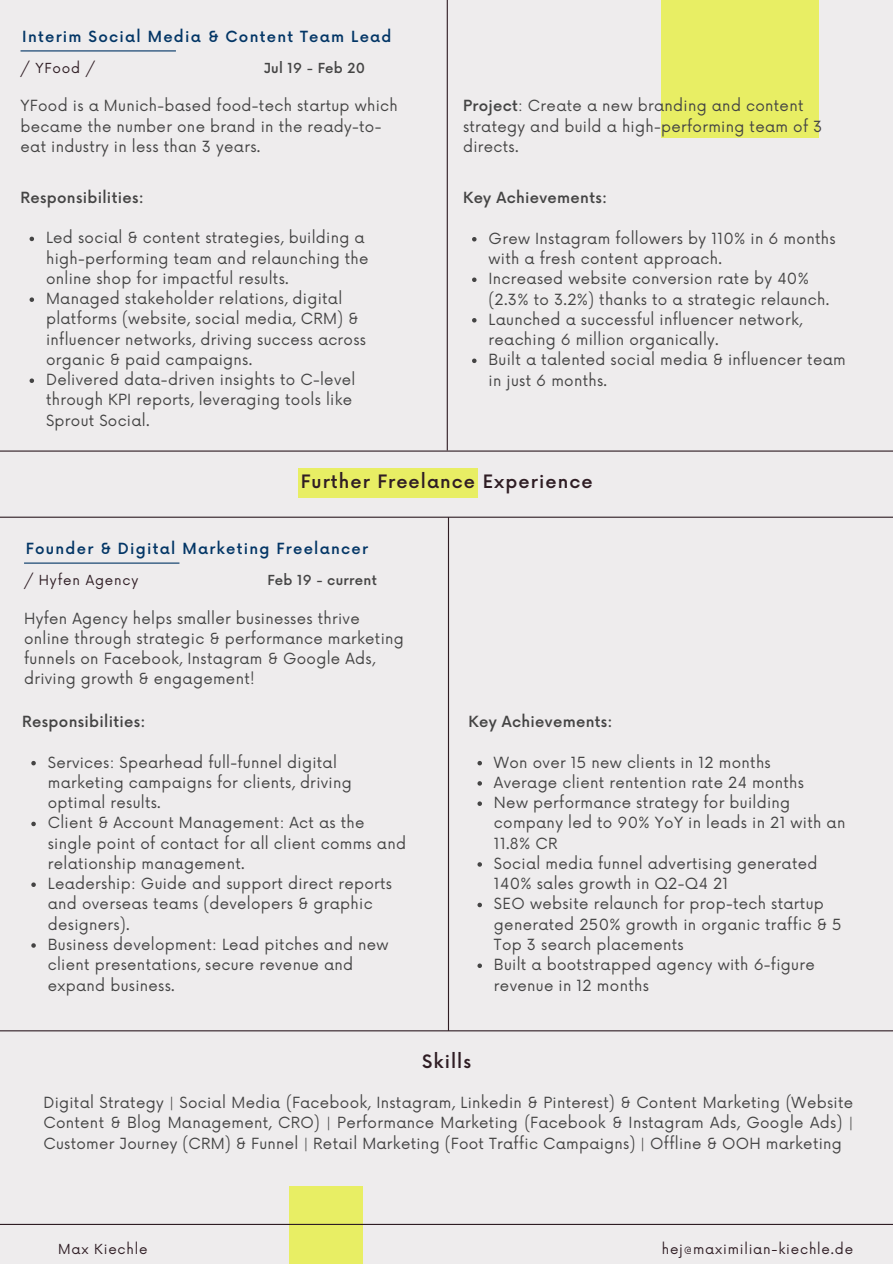
<style>
.page{position:relative;width:893px;height:1264px;background:#fff}
.page>*{position:absolute;margin:0;border:0;box-sizing:border-box;transform-origin:0 0}
.t1{font:500 18px "Now";letter-spacing:.06em;color:#2f1d24}
.t2{font:15px/20.2px "Now";letter-spacing:.02em;color:#444}
.t3{font:500 15px "Now";letter-spacing:.085em;color:#033666}
.t4{font:500 15px "Now";letter-spacing:.02em;color:#444}
.t5{font:13.5px "Now";letter-spacing:.06em;color:#2f1d24}
.t6{font:500 13.5px "Now";letter-spacing:.02em;color:#444}
.s1{font-weight:500}
</style>
<div class="page">
<div style="left:0;top:0;width:892px;height:1263px;background:#eeeced"></div>
<div style="left:661px;top:0;width:157px;height:137px;background:#e8ee64"></div>
<hr style="left:0;top:450px;width:892px;height:1px;background:#2f1d24">
<div style="left:289px;top:1186px;width:73px;height:77px;background:#e8ee64"></div>
<hr style="left:446px;top:0;width:2px;height:450px;background:#2f1d24">
<hr style="left:21px;top:50px;width:155px;height:1px;background:#033666">
<svg style="left:472px;top:237px;width:4px;height:4px"></svg>
<svg style="left:472px;top:277px;width:4px;height:5px"></svg>
<svg style="left:472px;top:318px;width:4px;height:4px"></svg>
<svg style="left:472px;top:358px;width:4px;height:5px"></svg>
<svg style="left:30px;top:237px;width:4px;height:4px"></svg>
<svg style="left:30px;top:297px;width:4px;height:5px"></svg>
<svg style="left:30px;top:378px;width:4px;height:5px"></svg>
<div style="left:298px;top:468px;width:180px;height:29px;background:#e8ee64"></div>
<hr style="left:24px;top:562px;width:155px;height:1px;background:#033666">
<svg style="left:477px;top:761px;width:5px;height:4px"></svg>
<svg style="left:477px;top:781px;width:5px;height:4px"></svg>
<svg style="left:477px;top:801px;width:5px;height:5px"></svg>
<svg style="left:477px;top:862px;width:5px;height:4px"></svg>
<svg style="left:477px;top:902px;width:5px;height:5px"></svg>
<svg style="left:477px;top:963px;width:5px;height:5px"></svg>
<svg style="left:31px;top:761px;width:5px;height:4px"></svg>
<svg style="left:31px;top:821px;width:5px;height:5px"></svg>
<svg style="left:31px;top:882px;width:5px;height:5px"></svg>
<svg style="left:31px;top:943px;width:5px;height:4px"></svg>
<hr style="left:448px;top:517px;width:1px;height:513px;background:#2f1d24">
<hr style="left:0;top:516px;width:892px;height:2px;background:#2f1d24">
<hr style="left:0;top:1223px;width:892px;height:1px;background:#2f1d24">
<hr style="left:0;top:1030px;width:892px;height:1px;background:#2f1d24">
<h2 class="t3" style="left:22px;top:28px;width:371px">Interim Social Media &amp; Content Team Lead</h2>
<p class="t5" style="left:21px;top:61px;width:76px">/ YFood /</p>
<h2 class="t6" style="left:264px;top:61px;width:103px">Jul 19 - Feb 20</h2>
<p class="t2" style="left:21px;top:97px;width:378px">YFood is a Munich-based food-tech startup which became the number one brand in the ready-to&shy;eat industry in less than 3 years.</p>
<h2 class="t4" style="left:21px;top:189px;width:125px">Responsibilities:</h2>
<p class="t2" style="left:46px;top:229px;width:324px">Led social &amp; content strategies, building a high-performing team and relaunching the online shop for impactful results.</p>
<p class="t2" style="left:46px;top:289px;width:321px">Managed stakeholder relations, digital platforms (website, social media, CRM) &amp; influencer networks, driving success across organic &amp; paid campaigns.</p>
<p class="t2" style="left:46px;top:370px;width:311px">Delivered data-driven insights to C-level through KPI reports, leveraging tools like<br>Sprout Social.</p>
<p class="t2" style="left:463px;top:97px;width:361px"><span class="s1">Project</span>: Create a new branding and content strategy and build a high-performing team of 3 directs.</p>
<p class="t4" style="left:463px;top:190px;width:145px">Key Achievements:</p>
<h2 class="t2" style="left:488px;top:229px;width:348px">Grew Instagram followers by 110% in 6 months with a fresh content approach.</h2>
<p class="t2" style="left:488px;top:269px;width:342px">Increased website conversion rate by 40% (2.3% to 3.2%) thanks to a strategic relaunch.</p>
<p class="t2" style="left:488px;top:310px;width:315px">Launched a successful influencer network, reaching 6 million organically.</p>
<p class="t2" style="left:488px;top:350px;width:358px">Built a talented social media &amp; influencer team in just 6 months.</p>
<p class="t1" style="left:301px;top:471px;width:293px">Further Freelance Experience</p>
<h2 class="t3" style="left:26px;top:540px;width:344px">Founder &amp; Digital Marketing Freelancer</h2>
<p class="t5" style="left:24px;top:572px;width:116px">/ Hyfen Agency</p>
<h2 class="t6" style="left:267px;top:573px;width:111px">Feb 19 - current</h2>
<p class="t2" style="left:24px;top:609px;width:381px">Hyfen Agency helps smaller businesses thrive online through strategic &amp; performance marketing funnels on Facebook, Instagram &amp; Google Ads, driving growth &amp; engagement!</p>
<p class="t4" style="left:22px;top:713px;width:125px">Responsibilities:</p>
<p class="t2" style="left:48px;top:753px;width:305px">Services: Spearhead full-funnel digital marketing campaigns for clients, driving optimal results.</p>
<p class="t2" style="left:48px;top:813px;width:360px">Client &amp; Account Management: Act as the single point of contact for all client comms and relationship management.</p>
<p class="t2" style="left:48px;top:874px;width:346px">Leadership: Guide and support direct reports and overseas teams (developers &amp; graphic designers).</p>
<p class="t2" style="left:48px;top:935px;width:342px">Business development: Lead pitches and new client presentations, secure revenue and expand business.</p>
<p class="t4" style="left:468px;top:713px;width:145px">Key Achievements:</p>
<h2 class="t2" style="left:494px;top:753px;width:278px">Won over 15 new clients in 12 months</h2>
<p class="t2" style="left:494px;top:773px;width:311px">Average client rentention rate 24 months</p>
<p class="t2" style="left:494px;top:793px;width:353px">New performance strategy for building company led to 90% YoY in leads in 21 with an<br>11.8% CR</p>
<p class="t2" style="left:494px;top:854px;width:325px">Social media funnel advertising generated<br>140% sales growth in Q2-Q4 21</p>
<p class="t2" style="left:494px;top:894px;width:349px">SEO website relaunch for prop-tech startup generated 250% growth in organic traffic &amp; 5<br>Top 3 search placements</p>
<h2 class="t2" style="left:494px;top:955px;width:322px">Built a bootstrapped agency with 6-figure revenue in 12 months</h2>
<p class="t1" style="left:422px;top:1051px;width:50px">Skills</p>
<p class="t2" style="left:43px;top:1093px;width:811px;text-align:justify">Digital Strategy | Social Media (Facebook, Instagram, Linkedin &amp; Pinterest) &amp; Content Marketing (Website Content &amp; Blog Management, CRO) | Performance Marketing (Facebook &amp; Instagram Ads, Google Ads) | Customer Journey (CRM) &amp; Funnel | Retail Marketing (Foot Traffic Campaigns) | Offline &amp; OOH marketing</p>
<p class="t5" style="left:58px;top:1241px;width:91px">Max Kiechle</p>
<p class="t5" style="left:661px;top:1241px;width:193px">hej@maximilian-kiechle.de</p>
</div>
